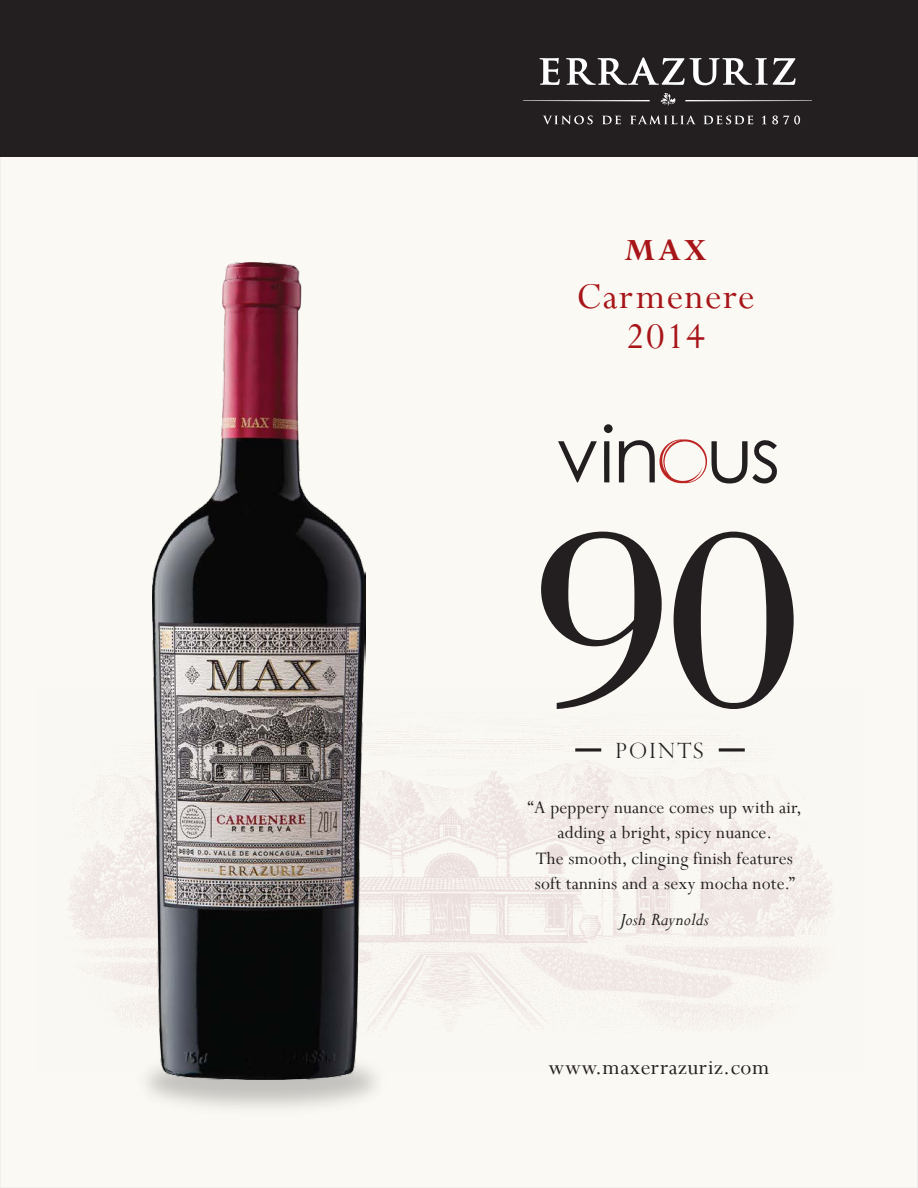
<style>
.page{position:relative;width:918px;height:1188px;background:#faf9f3}
.page>*{position:absolute;margin:0;border:0;box-sizing:border-box;transform-origin:0 0}
.t1{font:264.45px "Bodoni Std";color:#231f20}
.t2{font:40.5px/40.5px "Perpetua";letter-spacing:.04em;color:#a81519;text-align:center}
.t3{font:700 34.5px "Perpetua";color:#a81519}
.t4{font:24px "Perpetua";letter-spacing:.02em;color:#231f20}
.t5{font:300 21px "Perpetua Titling";letter-spacing:.11em;color:#231f20}
.t6{font:19.5px/25.5px "Perpetua";letter-spacing:.01em;color:#231f20;text-align:center}
.t7{font:italic 19.5px "Perpetua";letter-spacing:.01em;color:#231f20}
</style>
<div class="page">
<div style="left:0;top:0;width:918px;height:157px;background:#231f20"></div>
<svg style="left:661px;top:93px;width:15px;height:12px"></svg>
<hr style="left:523px;top:100px;width:127px;height:1px;background:#fff">
<hr style="left:685px;top:100px;width:127px;height:1px;background:#fff">
<svg style="left:540px;top:58px;width:20px;height:27px"></svg>
<svg style="left:566px;top:57px;width:230px;height:28px"></svg>
<svg style="left:543px;top:116px;width:50px;height:8px"></svg>
<svg style="left:603px;top:116px;width:18px;height:8px"></svg>
<svg style="left:630px;top:115px;width:65px;height:9px"></svg>
<svg style="left:704px;top:116px;width:49px;height:8px"></svg>
<svg style="left:762px;top:116px;width:4px;height:8px"></svg>
<svg style="left:772px;top:116px;width:6px;height:8px"></svg>
<svg style="left:784px;top:116px;width:16px;height:8px"></svg>
<img style="left:146px;top:1071px;width:230px;height:37px">
<img style="left:67px;top:728px;width:766px;height:343px">
<img style="left:152px;top:263px;width:213px;height:816px">
<svg style="left:575px;top:748px;width:26px;height:4px"></svg>
<svg style="left:719px;top:748px;width:26px;height:4px"></svg>
<svg style="left:558px;top:441px;width:39px;height:41px"></svg>
<svg style="left:619px;top:439px;width:158px;height:45px"></svg>
<svg style="left:604px;top:441px;width:5px;height:41px"></svg>
<div style="left:604px;top:424px;width:9px;height:9px;background:#231f20;border-radius:50%"></div>
<h3 class="t3" style="left:624px;top:228px;width:84px">MAX</h3>
<h2 class="t2" style="left:576px;top:275px;width:180px">Carmenere<br>2014</h2>
<h1 class="t1" style="left:535px;top:471px;width:266px">90</h1>
<p class="t5" style="left:615px;top:738px;width:90px">pOINTs</p>
<p class="t6" style="left:528px;top:794px;width:276px">“A peppery nuance comes up with air, adding a bright, spicy nuance.<br>The smooth, clinging finish features soft tannins and a sexy mocha note.”</p>
<p class="t7" style="left:620px;top:907px;width:90px">Josh Raynolds</p>
<p class="t4" style="left:549px;top:1052px;width:222px">www.maxerrazuriz.com</p>
</div>
